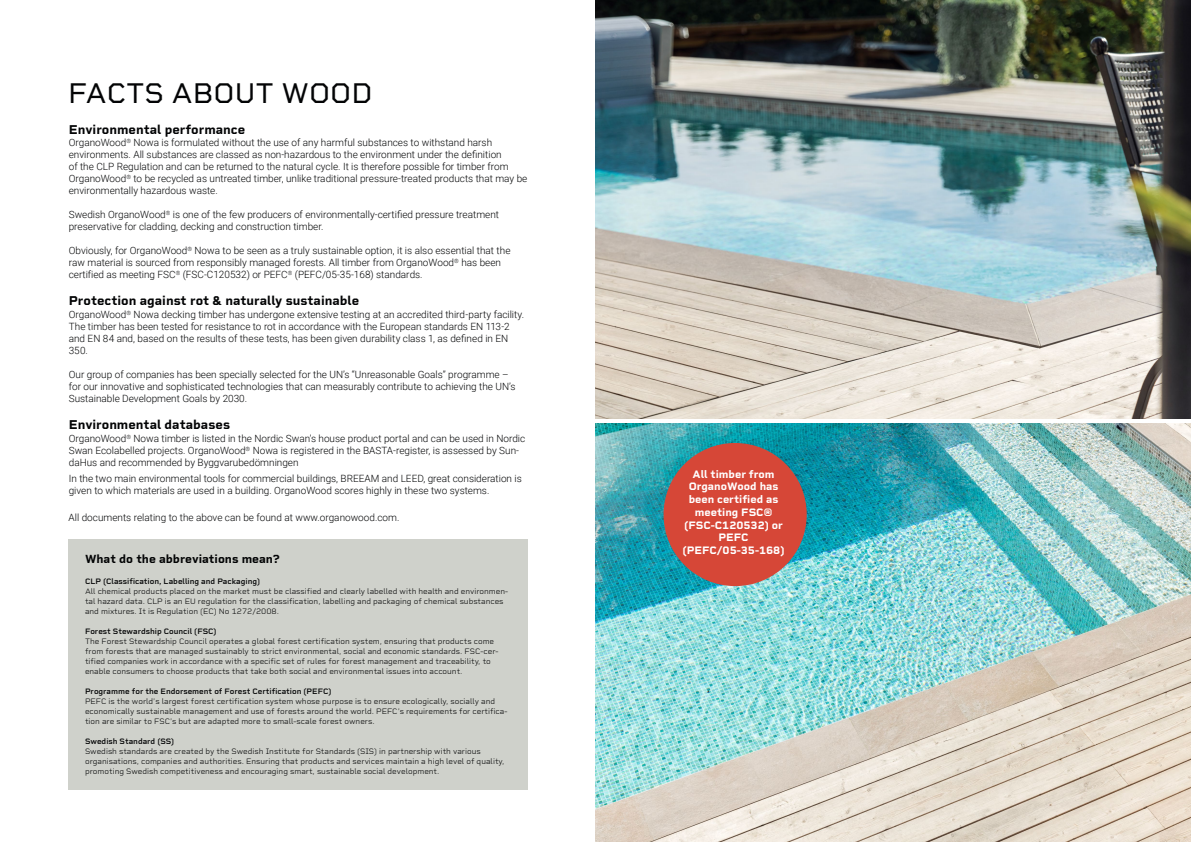
<style>
.page{position:relative;width:1191px;height:842px;background:#fff}
.page>*{position:absolute;margin:0;border:0;box-sizing:border-box;transform-origin:0 0}
.t1{font:29px "Rigid Square";color:#030405}
.t2{font:700 13px "Rigid Square";color:#030405}
.t3{font:700 12px "Rigid Square";color:#030405}
.t4{font:700 11px/12.7px "Rigid Square";color:#fff;text-align:center}
.t5{font:300 10px/12px "Roboto";color:#030405}
.t6{font:300 8px/10px "Rigid Square";color:#030405}
.t7{font:600 8px "Rigid Square";color:#030405}
</style>
<div class="page">
<div style="left:68px;top:539px;width:459px;height:250px;background:#cfd1cb"></div>
<img style="left:595px;top:424px;width:596px;height:418px">
<img style="left:595px;top:0;width:596px;height:418px">
<div style="left:663px;top:443px;width:143px;height:143px;background:#d64737;border-radius:50%"></div>
<h1 class="t1" style="left:68px;top:75px;width:306px">FACTS ABOUT WOOD</h1>
<h2 class="t2" style="left:69px;top:121px;width:178px">Environmental performance</h2>
<p class="t5" style="left:69px;top:136px;width:460px">OrganoWood<sup>®</sup> Nowa is formulated without the use of any harmful substances to withstand harsh environments. All substances are classed as non-hazardous to the environment under the definition<br>of the CLP Regulation and can be returned to the natural cycle. It is therefore possible for timber from OrganoWood<sup>®</sup> to be recycled as untreated timber, unlike traditional pressure-treated products that may be environmentally hazardous waste.</p>
<p class="t5" style="left:69px;top:208px;width:432px">Swedish OrganoWood<sup>®</sup> is one of the few producers of environmentally-certified pressure treatment preservative for cladding, decking and construction timber.</p>
<p class="t5" style="left:69px;top:244px;width:443px">Obviously, for OrganoWood<sup>®</sup> Nowa to be seen as a truly sustainable option, it is also essential that the raw material is sourced from responsibly managed forests. All timber from OrganoWood<sup>®</sup> has been certified as meeting FSC<sup>®</sup> (FSC-C120532) or PEFC<sup>®</sup> (PEFC/05-35-168) standards.</p>
<h2 class="t2" style="left:69px;top:293px;width:292px">Protection against rot &amp; naturally sustainable</h2>
<p class="t5" style="left:69px;top:308px;width:457px">OrganoWood<sup>®</sup> Nowa decking timber has undergone extensive testing at an accredited third-party facility.<br>The timber has been tested for resistance to rot in accordance with the European standards EN 113-2 and EN 84 and, based on the results of these tests, has been given durability class 1, as defined in EN 350.</p>
<p class="t5" style="left:69px;top:368px;width:448px">Our group of companies has been specially selected for the UN’s “Unreasonable Goals” programme – for our innovative and sophisticated technologies that can measurably contribute to achieving the UN’s<br>Sustainable Development Goals by 2030.</p>
<h2 class="t2" style="left:69px;top:417px;width:163px">Environmental databases</h2>
<p class="t5" style="left:69px;top:432px;width:458px">OrganoWood<sup>®</sup> Nowa timber is listed in the Nordic Swan’s house product portal and can be used in Nordic<br>Swan Ecolabelled projects. OrganoWood<sup>®</sup> Nowa is registered in the BASTA-register, is assessed by Sun&shy;daHus and recommended by Byggvarubedömningen</p>
<p class="t5" style="left:69px;top:472px;width:454px">In the two main environmental tools for commercial buildings, BREEAM and LEED, great consideration is given to which materials are used in a building. OrganoWood scores highly in these two systems.</p>
<p class="t5" style="left:69px;top:511px;width:332px">All documents relating to the above can be found at www.organowood.com.</p>
<p class="t3" style="left:85px;top:552px;width:196px">What do the abbreviations mean?</p>
<p class="t7" style="left:85px;top:577px;width:177px">CLP (Classification, Labelling and Packaging)</p>
<p class="t6" style="left:85px;top:586px;width:424px">All chemical products placed on the market must be classified and clearly labelled with health and environmen&shy;tal hazard data. CLP is an EU regulation for the classification, labelling and packaging of chemical substances and mixtures. It is Regulation (EC) No 1272/2008.</p>
<p class="t7" style="left:85px;top:627px;width:133px">Forest Stewardship Council (FSC)</p>
<p class="t6" style="left:85px;top:636px;width:415px">The Forest Stewardship Council operates a global forest certification system, ensuring that products come from forests that are managed sustainably to strict environmental, social and economic standards. FSC-cer&shy;tified companies work in accordance with a specific set of rules for forest management and traceability, to enable consumers to choose products that take both social and environmental issues into account.</p>
<p class="t7" style="left:85px;top:687px;width:248px">Programme for the Endorsement of Forest Certification (PEFC)</p>
<p class="t6" style="left:85px;top:696px;width:424px">PEFC is the world’s largest forest certification system whose purpose is to ensure ecologically, socially and economically sustainable management and use of forests around the world. PEFC’s requirements for certifica&shy;tion are similar to FSC’s but are adapted more to small-scale forest owners.</p>
<p class="t7" style="left:85px;top:737px;width:91px">Swedish Standard (SS)</p>
<p class="t6" style="left:85px;top:746px;width:421px">Swedish standards are created by the Swedish Institute for Standards (SIS) in partnership with various organisations, companies and authorities. Ensuring that products and services maintain a high level of quality, promoting Swedish competitiveness and encouraging smart, sustainable social development.</p>
<p class="t4" style="left:682px;top:467px;width:104px">All timber from<br>OrganoWood has been certified as meeting FSC® (FSC-C120532) or<br>PEFC (PEFC/05-35-168)</p>
</div>
